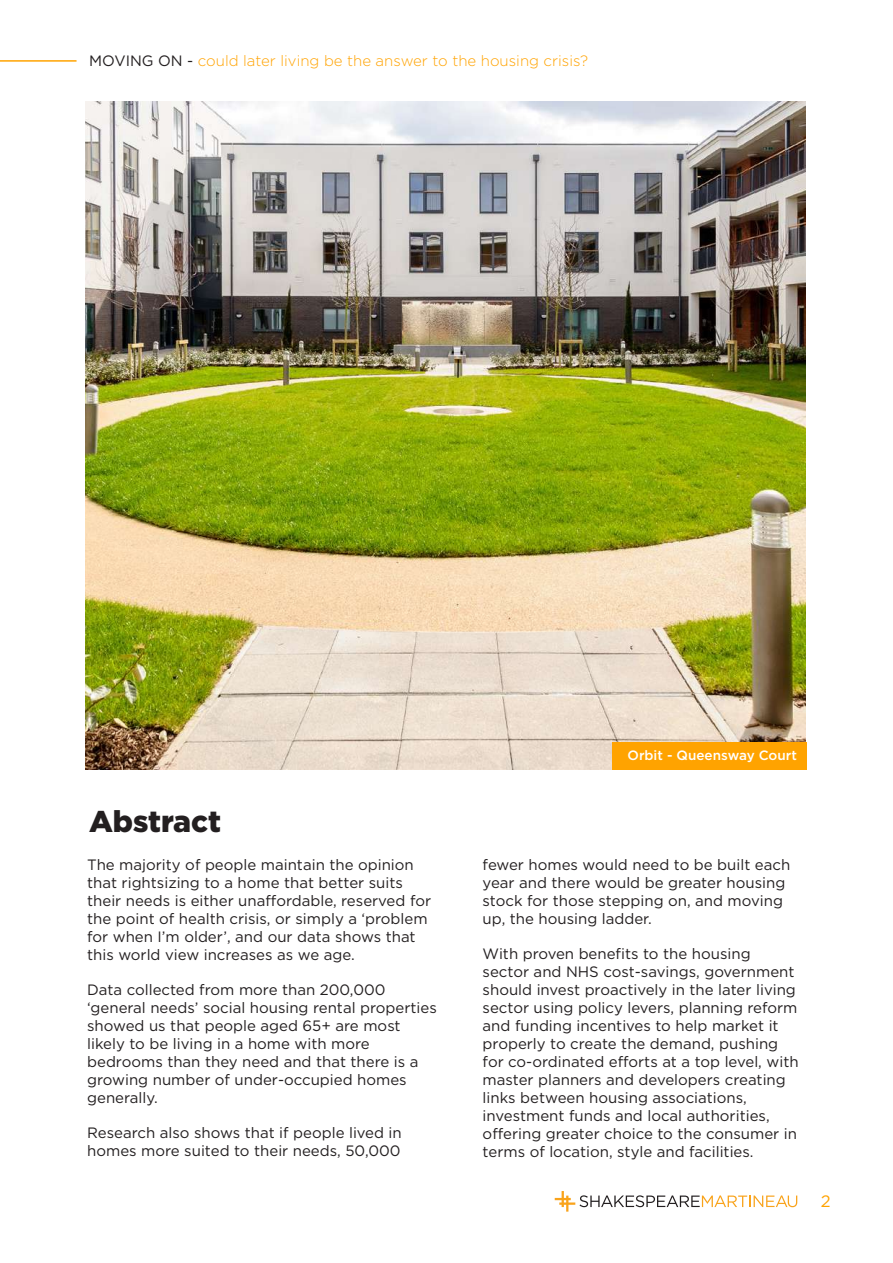
<style>
.page{position:relative;width:893px;height:1263px;background:#fff}
.page>*{position:absolute;margin:0;border:0;box-sizing:border-box;transform-origin:0 0}
.t1{font:900 30px "Gotham";color:#231f20}
.t2{font:16.5px "Gotham";color:#ffa300}
.t3{font:15px/18px "Gotham";color:#231f20}
.t4{font:300 15px "Gotham";color:#ffa300}
.t5{font:500 13.5px "Gotham";color:#fff}
.s1{font-weight:400;color:#231f20}
</style>
<div class="page">
<svg style="left:555px;top:1191px;width:242px;height:20px"></svg>
<hr style="left:0;top:60px;width:77px;height:2px;background:#ffa300">
<img style="left:85px;top:101px;width:721px;height:669px">
<div style="left:612px;top:742px;width:195px;height:27px;background:#ffa300"></div>
<p class="t4" style="left:89px;top:53px;width:500px"><span class="s1">MOVING ON -</span> could later living be the answer to the housing crisis?</p>
<h1 class="t1" style="left:89px;top:803px;width:134px">Abstract</h1>
<p class="t3" style="left:87px;top:855px;width:345px">The majority of people maintain the opinion that rightsizing to a home that better suits their needs is either unaffordable, reserved for the point of health crisis, or simply a ‘problem for when I’m older’, and our data shows that this world view increases as we age.</p>
<p class="t3" style="left:87px;top:980px;width:351px">Data collected from more than 200,000 ‘general needs’ social housing rental properties showed us that people aged 65+ are most likely to be living in a home with more bedrooms than they need and that there is a growing number of under-occupied homes generally.</p>
<p class="t3" style="left:87px;top:1123px;width:316px">Research also shows that if people lived in homes more suited to their needs, 50,000</p>
<p class="t5" style="left:627px;top:746px;width:171px">Orbit - Queensway Court</p>
<p class="t3" style="left:483px;top:855px;width:309px">fewer homes would need to be built each year and there would be greater housing stock for those stepping on, and moving up, the housing ladder.</p>
<p class="t3" style="left:483px;top:944px;width:317px">With proven benefits to the housing sector and NHS cost-savings, government should invest proactively in the later living sector using policy levers, planning reform and funding incentives to help market it properly to create the demand, pushing for co-ordinated efforts at a top level, with master planners and developers creating links between housing associations, investment funds and local authorities, offering greater choice to the consumer in terms of location, style and facilities.</p>
<p class="t2" style="left:821px;top:1192px;width:11px">2</p>
</div>
